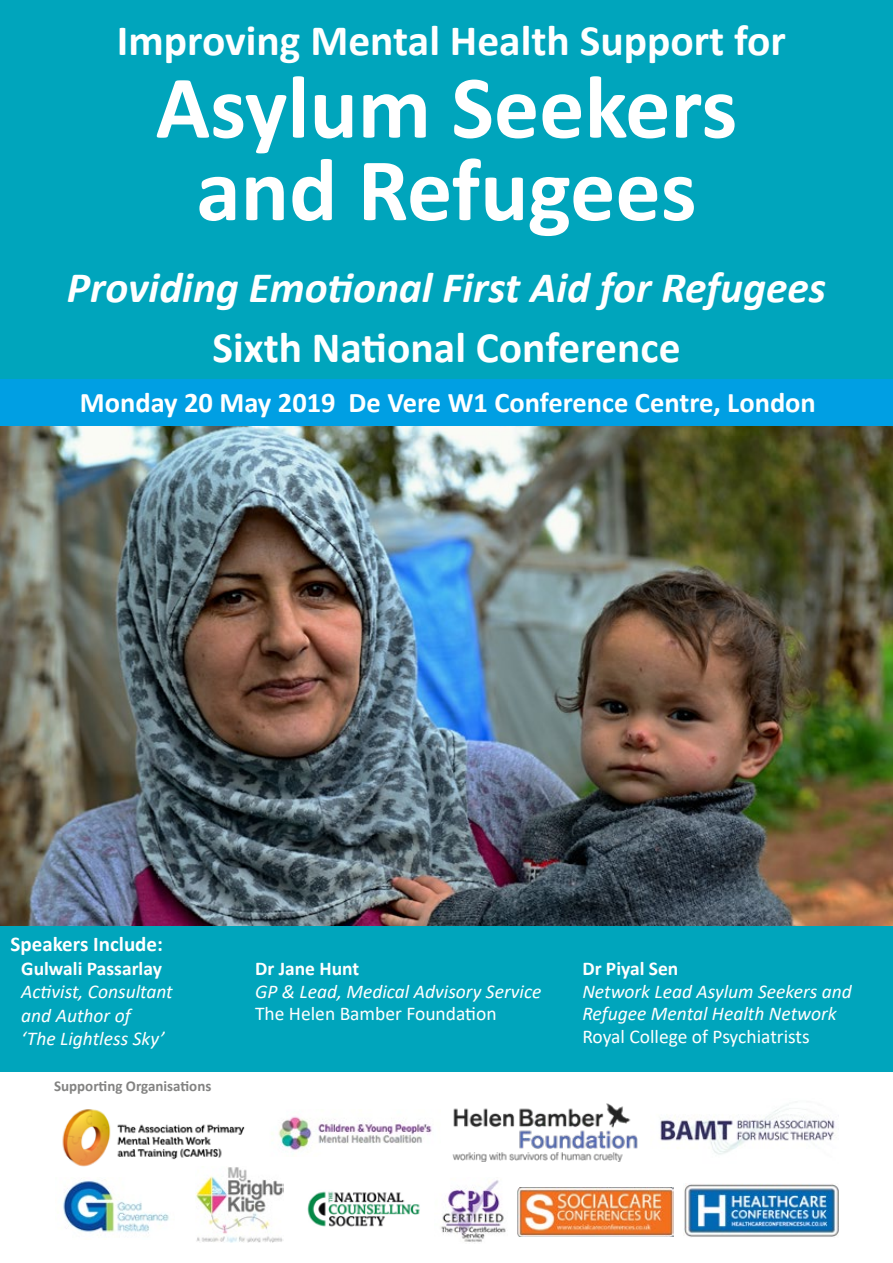
<style>
.page{position:relative;width:893px;height:1263px;background:#fff}
.page>*{position:absolute;margin:0;border:0;box-sizing:border-box;transform-origin:0 0}
.t1{font:700 90px/82.5px "Calibri";color:#fff;text-align:center}
.t2{font:700 43.5px "Calibri";color:#fff}
.t3{font:italic 700 43.5px "Calibri";color:#fff}
.t4{font:700 28.5px "Calibri";color:#fff}
.t5{font:700 21px "Calibri";color:#fff}
.t6{font:italic 19.5px/23.4px "Calibri";color:#fff}
.t7{font:19.5px "Calibri";color:#fff}
.t8{font:700 19.5px "Calibri";color:#fff}
.t9{font:700 15px "Calibri";color:#838382}
</style>
<div class="page">
<div style="left:0;top:0;width:893px;height:391px;background:#00a5bc"></div>
<img style="left:0;top:426px;width:893px;height:501px">
<div style="left:0;top:927px;width:893px;height:144px;background:#00a5bc"></div>
<div style="left:0;top:379px;width:893px;height:47px;background:#009fe3"></div>
<img style="left:440px;top:1180px;width:66px;height:62px">
<img style="left:63px;top:1179px;width:106px;height:54px">
<img style="left:62px;top:1109px;width:183px;height:57px">
<img style="left:660px;top:1104px;width:175px;height:51px">
<img style="left:683px;top:1183px;width:156px;height:54px">
<img style="left:517px;top:1187px;width:156px;height:50px">
<img style="left:452px;top:1104px;width:186px;height:57px">
<img style="left:195px;top:1167px;width:89px;height:75px">
<img style="left:271px;top:1116px;width:161px;height:35px">
<img style="left:307px;top:1191px;width:113px;height:36px">
<h2 class="t2" style="left:117px;top:10px;width:671px">Improving Mental Health Support for</h2>
<h1 class="t1" style="left:156px;top:65px;width:583px">Asylum Seekers and Refugees</h1>
<h2 class="t3" style="left:67px;top:257px;width:760px">Providing Emotional First Aid for Refugees</h2>
<h2 class="t2" style="left:212px;top:317px;width:470px">Sixth National Conference</h2>
<h3 class="t4" style="left:80px;top:383px;width:738px">Monday 20 May 2019 De Vere W1 Conference Centre, London</h3>
<p class="t5" style="left:11px;top:929px;width:154px">Speakers Include:</p>
<p class="t8" style="left:21px;top:955px;width:142px">Gulwali Passarlay</p>
<p class="t6" style="left:21px;top:979px;width:153px">Activist, Consultant and Author of<br>‘The Lightless Sky’</p>
<p class="t9" style="left:54px;top:1075px;width:159px">Supporting Organisations</p>
<p class="t8" style="left:255px;top:955px;width:106px">Dr Jane Hunt</p>
<p class="t6" style="left:255px;top:978px;width:288px">GP &amp; Lead, Medical Advisory Service</p>
<p class="t7" style="left:255px;top:1000px;width:243px">The Helen Bamber Foundation</p>
<p class="t8" style="left:582px;top:955px;width:98px">Dr Piyal Sen</p>
<p class="t6" style="left:582px;top:979px;width:271px;line-height:22.5px">Network Lead Asylum Seekers and<br>Refugee Mental Health Network</p>
<p class="t7" style="left:582px;top:1022px;width:229px">Royal College of Psychiatrists</p>
</div>
